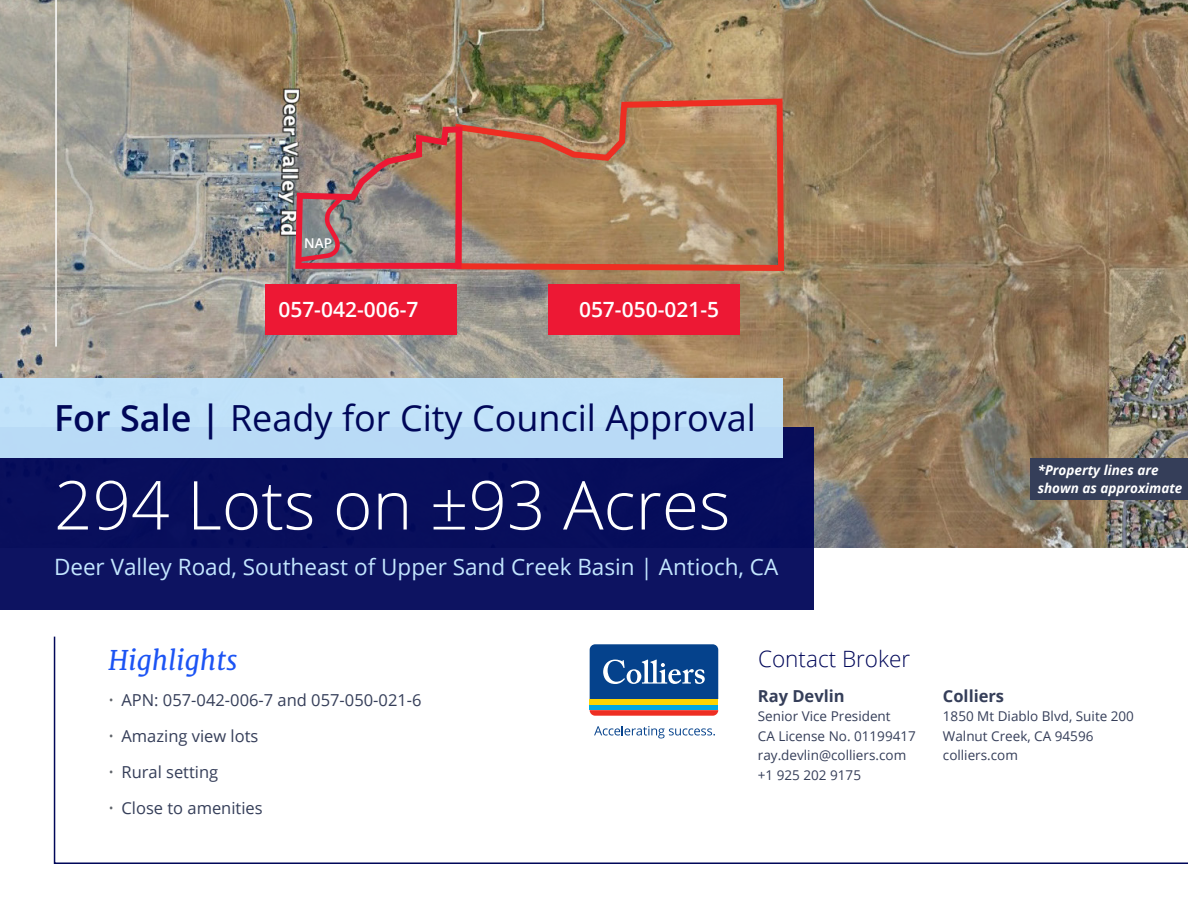
<style>
.page{position:relative;width:1188px;height:918px;background:#fff}
.page>*{position:absolute;margin:0;border:0;box-sizing:border-box;transform-origin:0 0}
.t1{font:300 67.5px "Open Sans";color:#fff}
.t2{font:36px "Open Sans";color:#000759}
.t3{font:italic 27px "Merriweather";color:#1c54f4}
.t4{font:22.5px "Open Sans";color:#c3e6ff}
.t5{font:300 22.5px "Open Sans";color:#000759}
.t6{font:600 21px "Open Sans";color:#fff}
.t7{font:16.5px "Open Sans";color:#353e59}
.t8{font:700 16.5px "Open Sans";color:#353e59}
.t9{font:13.5px "Open Sans";color:#353e59}
.t10{font:italic 700 13.5px "Open Sans";color:#fff}
.t11{font:600 13.5px "Open Sans";color:#fff}
.s1{font-weight:600}
.s2{font-weight:300;color:#5f6369}
</style>
<div class="page">
<img style="left:0;top:0;width:1188px;height:548px">
<svg style="left:452px;top:95px;width:335px;height:179px;background:#aa8460"></svg>
<img style="left:292px;top:123px;width:173px;height:149px">
<hr style="left:55px;top:0;width:2px;height:347px;background:#fff">
<svg style="left:53px;top:636px;width:1135px;height:228px"></svg>
<div style="left:0;top:427px;width:813px;height:183px;background:#090f5c"></div>
<div style="left:0;top:378px;width:783px;height:80px;background:#c0e1f8"></div>
<div style="left:266px;top:284px;width:191px;height:51px;background:#ed1834"></div>
<div style="left:1031px;top:458px;width:157px;height:41px;background:#353e59"></div>
<div style="left:548px;top:284px;width:191px;height:51px;background:#ed1834"></div>
<svg style="left:588px;top:642px;width:132px;height:76px"></svg>
<div style="left:590px;top:705px;width:128px;height:5px;background:#00a8e4"></div>
<div style="left:590px;top:699px;width:128px;height:6px;background:#fed503"></div>
<svg style="left:590px;top:710px;width:128px;height:6px"></svg>
<svg style="left:590px;top:644px;width:128px;height:55px;background:#215799"></svg>
<svg style="left:594px;top:726px;width:121px;height:12px"></svg>
<p class="t11" style="left:304px;top:233px;width:29px">NAP</p>
<p class="t6" style="left:278px;top:295px;width:142px">057-042-006-7</p>
<p class="t6" style="left:579px;top:295px;width:142px">057-050-021-5</p>
<p class="t2" style="left:54px;top:393px;width:703px"><span class="s1">For Sale |</span> Ready for City Council Approval</p>
<p class="t1" style="left:54px;top:459px;width:678px">294 Lots on ±93 Acres</p>
<p class="t4" style="left:54px;top:551px;width:726px">Deer Valley Road, Southeast of Upper Sand Creek Basin | Antioch, CA</p>
<p class="t3" style="left:108px;top:643px;width:131px">Highlights</p>
<p class="t7" style="left:108px;top:688px;width:315px"><span class="s2">•</span> APN: 057-042-006-7 and 057-050-021-6</p>
<p class="t7" style="left:108px;top:724px;width:152px"><span class="s2">•</span> Amazing view lots</p>
<p class="t7" style="left:108px;top:760px;width:112px"><span class="s2">•</span> Rural setting</p>
<p class="t7" style="left:108px;top:796px;width:156px"><span class="s2">•</span> Close to amenities</p>
<p class="t5" style="left:758px;top:644px;width:154px">Contact Broker</p>
<p class="t8" style="left:758px;top:684px;width:88px">Ray Devlin</p>
<p class="t9" style="left:758px;top:707px;width:134px">Senior Vice President</p>
<p class="t9" style="left:758px;top:727px;width:160px">CA License No. 01199417</p>
<p class="t9" style="left:758px;top:746px;width:150px">ray.devlin@colliers.com</p>
<p class="t9" style="left:758px;top:766px;width:105px">+1 925 202 9175</p>
<p class="t10" style="left:1038px;top:460px;width:122px">*Property lines are</p>
<p class="t10" style="left:1038px;top:478px;width:146px">shown as approximate</p>
<p class="t8" style="left:943px;top:684px;width:63px">Colliers</p>
<p class="t9" style="left:943px;top:707px;width:193px">1850 Mt Diablo Blvd, Suite 200</p>
<p class="t9" style="left:943px;top:727px;width:152px">Walnut Creek, CA 94596</p>
<p class="t9" style="left:943px;top:746px;width:77px">colliers.com</p>
</div>
